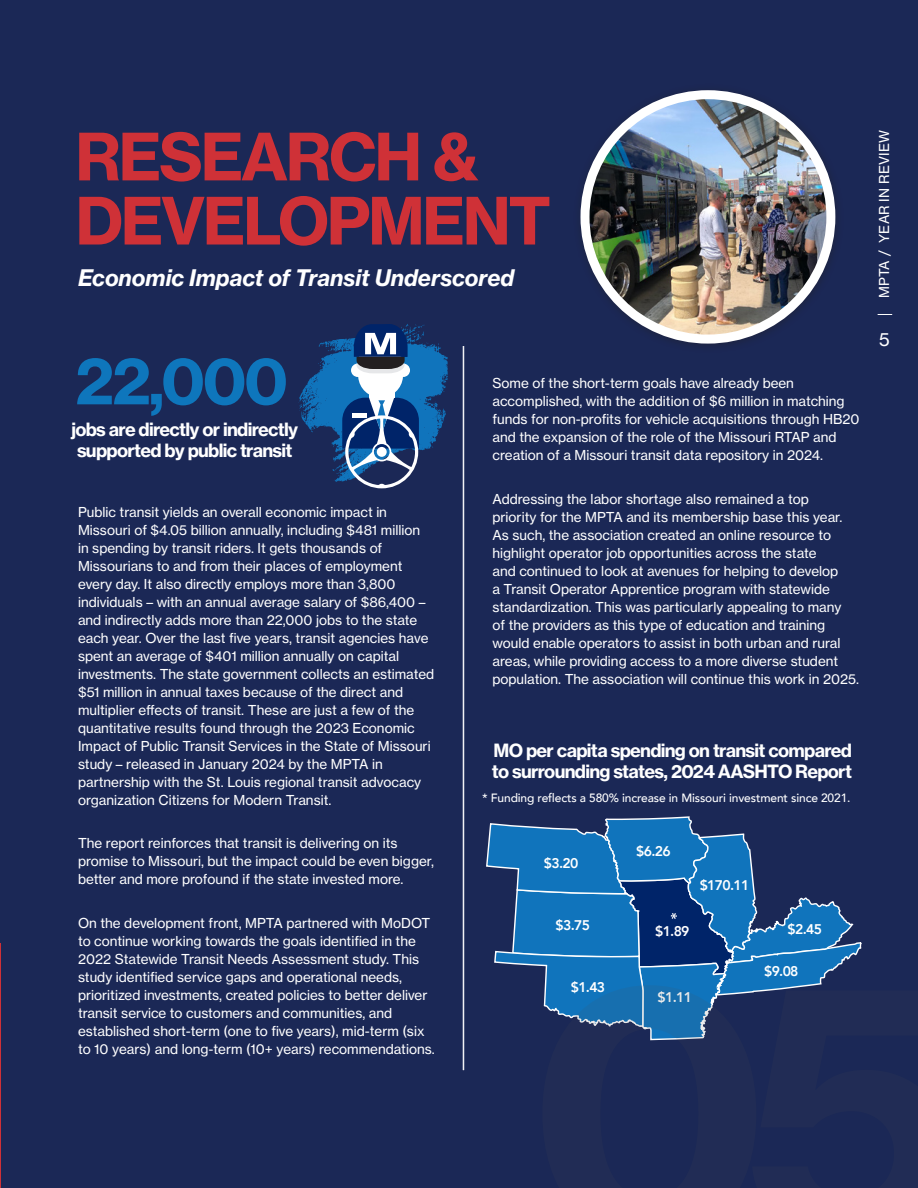
<style>
.page{position:relative;width:918px;height:1188px;background:#1b2856}
.page>*{position:absolute;margin:0;border:0;box-sizing:border-box;transform-origin:0 0}
.Body__Left{font:64.05px/64.1px "N Haas Grotesk TX Pro 75 Bd";letter-spacing:-.04em;color:#cf3137}
.Body__Left-2{font:63.6px "N Haas Grotesk TX Pro 75 Bd";color:#0e76bc}
.Body__Left-3{font:22.5px "N Haas Grotesk TX Pro 76 Bd It";color:#fff}
.Body__Left-4{font:18px/21px "N Haas Grotesk TX Pro 75 Bd";letter-spacing:-.04em;color:#fff}
.Body__Center{font:18px "N Haas Grotesk TX Pro 55 Rg";color:#fff}
.Body_Text{font:800 13.95px "Avenir";letter-spacing:-.05em;color:#fff}
.Body__Left-5{font:13.5px/18px "N Haas Grotesk TX Pro 55 Rg";color:#fff}
.Body_Text-2{font:500 12px "Avenir";letter-spacing:-.01em;color:#fff}
</style>
<div class="page">
<hr style="left:0;top:944px;width:1px;height:244px;background:#cf3137">
<svg style="left:486px;top:816px;width:376px;height:225px"></svg>
<svg style="left:298px;top:324px;width:150px;height:164px"></svg>
<img style="left:589px;top:95px;width:242px;height:244px">
<div style="left:580px;top:90px;width:255px;height:254px;border:9px solid #fff;border-radius:50%"></div>
<svg style="left:878px;top:314px;width:14px;height:1px"></svg>
<hr style="left:463px;top:346px;width:1px;height:724px;background:#fff">
<p class="Body__Left" style="left:75px;top:125px;width:477px">RESEARCH &amp;<br>DEVELOPMENT</p>
<p class="Body__Left-3" style="left:78px;top:264px;width:438px">Economic Impact of Transit Underscored</p>
<p class="Body__Left-2" style="left:75px;top:341px;width:214px">22,000</p>
<p class="Body__Left-4" style="left:71px;top:419px;width:228px;text-align:center">jobs are directly or indirectly supported by public transit</p>
<p class="Body__Left-5" style="left:78px;top:503px;width:358px">Public transit yields an overall economic impact in Missouri of $4.05 billion annually, including $481 million in spending by transit riders. It gets thousands of Missourians to and from their places of employment every day. It also directly employs more than 3,800 individuals – with an annual average salary of $86,400 – and indirectly adds more than 22,000 jobs to the state each year. Over the last five years, transit agencies have spent an average of $401 million annually on capital investments. The state government collects an estimated $51 million in annual taxes because of the direct and multiplier effects of transit. These are just a few of the quantitative results found through the 2023 Economic Impact of Public Transit Services in the State of Missouri study – released in January 2024 by the MPTA in partnership with the St. Louis regional transit advocacy organization Citizens for Modern Transit.</p>
<p class="Body__Left-5" style="left:78px;top:834px;width:358px">The report reinforces that transit is delivering on its promise to Missouri, but the impact could be even bigger, better and more profound if the state invested more.</p>
<p class="Body__Left-5" style="left:78px;top:914px;width:358px">On the development front, MPTA partnered with MoDOT to continue working towards the goals identified in the 2022 Statewide Transit Needs Assessment study. This study identified service gaps and operational needs, prioritized investments, created policies to better deliver transit service to customers and communities, and established short-term (one to five years), mid-term (six to 10 years) and long-term (10+ years) recommendations.</p>
<p class="Body__Left-5" style="left:492px;top:374px;width:369px">Some of the short-term goals have already been accomplished, with the addition of $6 million in matching funds for non-profits for vehicle acquisitions through HB20 and the expansion of the role of the Missouri RTAP and creation of a Missouri transit data repository in 2024.</p>
<p class="Body__Left-5" style="left:492px;top:490px;width:368px">Addressing the labor shortage also remained a top<br>priority for the MPTA and its membership base this year.<br>As such, the association created an online resource to highlight operator job opportunities across the state<br>and continued to look at avenues for helping to develop<br>a Transit Operator Apprentice program with statewide standardization. This was particularly appealing to many<br>of the providers as this type of education and training would enable operators to assist in both urban and rural areas, while providing access to a more diverse student population. The association will continue this work in 2025.</p>
<p class="Body__Left-4" style="left:492px;top:740px;width:362px">MO per capita spending on transit compared to surrounding states, 2024 AASHTO Report</p>
<p class="Body_Text-2" style="left:482px;top:787px;width:370px">* Funding reflects a 580% increase in Missouri investment since 2021.</p>
<p class="Body_Text" style="left:544px;top:852px;width:36px">$3.20</p>
<p class="Body_Text" style="left:556px;top:914px;width:36px">$3.75</p>
<p class="Body_Text" style="left:571px;top:976px;width:36px">$1.43</p>
<p class="Body_Text" style="left:636px;top:840px;width:36px">$6.26</p>
<p class="Body_Text" style="left:700px;top:875px;width:51px">$170.11</p>
<p class="Body_Text" style="left:655px;top:921px;width:36px">$1.89</p>
<p class="Body_Text" style="left:658px;top:986px;width:36px">$1.11</p>
<p class="Body_Text" style="left:788px;top:919px;width:36px">$2.45</p>
<p class="Body_Text" style="left:764px;top:960px;width:36px">$9.08</p>
<p class="Body__Left-5" style="left:875px;top:298px;width:170px;rotate:-90deg">MPTA / YEAR IN REVIEW</p>
<p class="Body__Center" style="left:879px;top:328px;width:12px">5</p>
</div>
